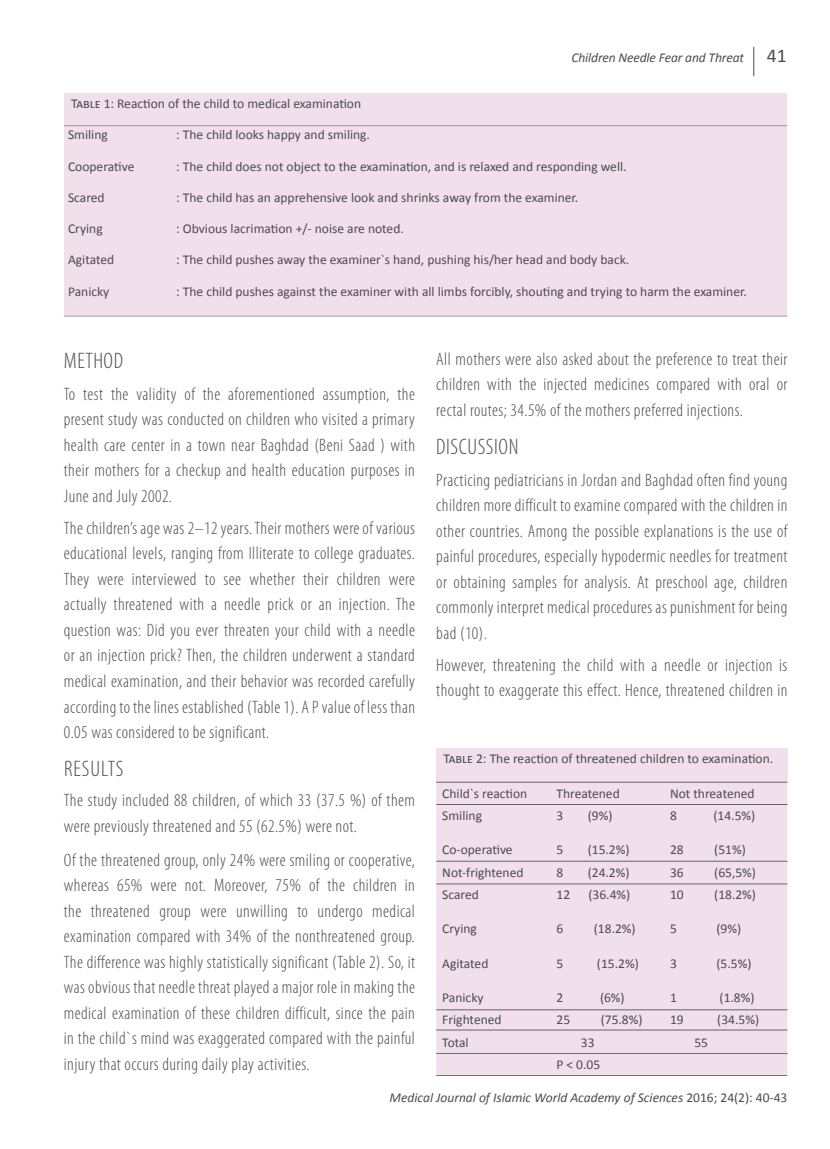
<style>
.page{position:relative;width:830px;height:1149px;background:#fff}
.page>*{position:absolute;margin:0;border:0;box-sizing:border-box;transform-origin:0 0}
.gövde{font:300 condensed 22.5px "Myriad Pro";letter-spacing:.025em;color:#4b4c4d}
.gövde-2{font:300 condensed 22.5px "Myriad Pro";letter-spacing:.045em;color:#4b4c4d}
.gövde-3{font:300 condensed 18px/25.5px "Myriad Pro";letter-spacing:.025em;color:#4b4c4d;text-align:justify}
.Default{font:13.5px "Calibri";color:#4b4c4d}
.t1{font:italic 13.5px "Calibri";color:#4b4c4d}
.s1{font-style:normal;font-size:19.5px}
.s2{font-style:normal}
</style>
<div class="page">
<svg style="left:753px;top:47px;width:1px;height:29px"></svg>
<div style="left:64px;top:94px;width:722px;height:222px;background:#f2dfec"></div>
<hr style="left:64px;top:125px;width:723px;height:1px;background:#4b4c4d">
<hr style="left:64px;top:316px;width:723px;height:1px;background:#4b4c4d">
<div style="left:436px;top:748px;width:351px;height:33px;background:#f2dfec"></div>
<div style="left:436px;top:782px;width:351px;height:292px;background:#f2dfec"></div>
<hr style="left:436px;top:860px;width:351px;height:1px;background:#4b4c4d">
<hr style="left:436px;top:804px;width:351px;height:1px;background:#4b4c4d">
<hr style="left:436px;top:781px;width:351px;height:1px;background:#4b4c4d">
<hr style="left:436px;top:883px;width:351px;height:1px;background:#4b4c4d">
<hr style="left:436px;top:1009px;width:351px;height:1px;background:#4b4c4d">
<hr style="left:436px;top:1029px;width:351px;height:1px;background:#4b4c4d">
<hr style="left:436px;top:1052px;width:351px;height:1px;background:#4b4c4d">
<hr style="left:436px;top:1074px;width:351px;height:1px;background:#4b4c4d">
<p class="t1" style="left:571px;top:48px;width:216px">Children Needle Fear and Threat <span class="s1">41</span></p>
<p class="Default" style="left:71px;top:95px;width:291px">Table 1: Reaction of the child to medical examination</p>
<p class="Default" style="left:68px;top:126px;width:41px">Smiling</p>
<p class="Default" style="left:176px;top:126px;width:195px">: The child looks happy and smiling.</p>
<p class="Default" style="left:68px;top:157px;width:68px">Cooperative</p>
<p class="Default" style="left:176px;top:157px;width:451px">: The child does not object to the examination, and is relaxed and responding well.</p>
<p class="Default" style="left:68px;top:189px;width:38px">Scared</p>
<p class="Default" style="left:176px;top:189px;width:403px">: The child has an apprehensive look and shrinks away from the examiner.</p>
<p class="Default" style="left:68px;top:220px;width:36px">Crying</p>
<p class="Default" style="left:176px;top:220px;width:229px">: Obvious lacrimation +/- noise are noted.</p>
<p class="Default" style="left:68px;top:251px;width:48px">Agitated</p>
<p class="Default" style="left:176px;top:251px;width:454px">: The child pushes away the examiner`s hand, pushing his/her head and body back.</p>
<p class="Default" style="left:68px;top:282px;width:43px">Panicky</p>
<p class="Default" style="left:176px;top:282px;width:572px">: The child pushes against the examiner with all limbs forcibly, shouting and trying to harm the examiner.</p>
<p class="gövde" style="left:64px;top:347px;width:61px">METHOD</p>
<p class="gövde-3" style="left:64px;top:381px;width:352px">To test the validity of the aforementioned assumption, the present study was conducted on children who visited a primary health care center in a town near Baghdad (Beni Saad ) with their mothers for a checkup and health education purposes in June and July 2002.</p>
<p class="gövde-3" style="left:64px;top:515px;width:352px">The children’s age was 2–12 years. Their mothers were of various educational levels, ranging from Illiterate to college graduates.<br>They were interviewed to see whether their children were actually threatened with a needle prick or an injection. The question was: Did you ever threaten your child with a needle or an injection prick? Then, the children underwent a standard medical examination, and their behavior was recorded carefully according to the lines established (Table 1). A P value of less than 0.05 was considered to be significant.</p>
<p class="gövde-2" style="left:64px;top:755px;width:61px">RESULTS</p>
<p class="gövde-3" style="left:64px;top:787px;width:352px">The study included 88 children, of which 33 (37.5 %) of them were previously threatened and 55 (62.5%) were not.</p>
<p class="gövde-3" style="left:64px;top:846px;width:352px">Of the threatened group, only 24% were smiling or cooperative, whereas 65% were not. Moreover, 75% of the children in the threatened group were unwilling to undergo medical examination compared with 34% of the nonthreatened group.<br>The difference was highly statistically significant (Table 2). So, it was obvious that needle threat played a major role in making the medical examination of these children difficult, since the pain in the child`s mind was exaggerated compared with the painful injury that occurs during daily play activities.</p>
<p class="gövde-3" style="left:436px;top:345px;width:352px">All mothers were also asked about the preference to treat their children with the injected medicines compared with oral or rectal routes; 34.5% of the mothers preferred injections.</p>
<p class="gövde" style="left:436px;top:433px;width:84px">DISCUSSION</p>
<p class="gövde-3" style="left:436px;top:467px;width:352px">Practicing pediatricians in Jordan and Baghdad often find young children more difficult to examine compared with the children in other countries. Among the possible explanations is the use of painful procedures, especially hypodermic needles for treatment or obtaining samples for analysis. At preschool age, children commonly interpret medical procedures as punishment for being bad (10).</p>
<p class="gövde-3" style="left:436px;top:652px;width:352px">However, threatening the child with a needle or injection is thought to exaggerate this effect. Hence, threatened children in</p>
<p class="Default" style="left:443px;top:749px;width:331px">Table 2: The reaction of threatened children to examination.</p>
<p class="Default" style="left:442px;top:784px;width:86px">Child`s reaction</p>
<p class="Default" style="left:556px;top:784px;width:65px">Threatened</p>
<p class="Default" style="left:669px;top:784px;width:86px">Not threatened</p>
<p class="Default" style="left:442px;top:806px;width:41px">Smiling</p>
<p class="Default" style="left:442px;top:841px;width:72px">Co-operative</p>
<p class="Default" style="left:669px;top:806px;width:8px">8</p>
<p class="Default" style="left:713px;top:806px;width:43px">(14.5%)</p>
<p class="Default" style="left:669px;top:841px;width:15px">28</p>
<p class="Default" style="left:714px;top:841px;width:33px">(51%)</p>
<p class="Default" style="left:556px;top:806px;width:8px">3</p>
<p class="Default" style="left:587px;top:806px;width:26px">(9%)</p>
<p class="Default" style="left:556px;top:841px;width:8px">5</p>
<p class="Default" style="left:587px;top:841px;width:43px">(15.2%)</p>
<p class="Default" style="left:442px;top:863px;width:83px">Not-frightened</p>
<p class="Default" style="left:556px;top:863px;width:8px">8</p>
<p class="Default" style="left:587px;top:863px;width:43px">(24.2%)</p>
<p class="Default" style="left:669px;top:863px;width:15px">36</p>
<p class="Default" style="left:714px;top:863px;width:43px">(65,5%)</p>
<p class="Default" style="left:442px;top:885px;width:38px">Scared</p>
<p class="Default" style="left:442px;top:919px;width:36px">Crying</p>
<p class="Default" style="left:442px;top:954px;width:48px">Agitated</p>
<p class="Default" style="left:442px;top:988px;width:43px">Panicky</p>
<p class="Default" style="left:556px;top:885px;width:15px">12</p>
<p class="Default" style="left:588px;top:885px;width:43px">(36.4%)</p>
<p class="Default" style="left:556px;top:919px;width:8px">6</p>
<p class="Default" style="left:593px;top:919px;width:43px">(18.2%)</p>
<p class="Default" style="left:556px;top:954px;width:8px">5</p>
<p class="Default" style="left:596px;top:954px;width:43px">(15.2%)</p>
<p class="Default" style="left:556px;top:988px;width:8px">2</p>
<p class="Default" style="left:599px;top:988px;width:26px">(6%)</p>
<p class="Default" style="left:669px;top:885px;width:15px">10</p>
<p class="Default" style="left:714px;top:885px;width:43px">(18.2%)</p>
<p class="Default" style="left:669px;top:919px;width:8px">5</p>
<p class="Default" style="left:716px;top:919px;width:26px">(9%)</p>
<p class="Default" style="left:669px;top:954px;width:8px">3</p>
<p class="Default" style="left:716px;top:954px;width:36px">(5.5%)</p>
<p class="Default" style="left:669px;top:988px;width:8px">1</p>
<p class="Default" style="left:719px;top:988px;width:36px">(1.8%)</p>
<p class="Default" style="left:442px;top:1011px;width:61px">Frightened</p>
<p class="Default" style="left:556px;top:1011px;width:15px">25</p>
<p class="Default" style="left:600px;top:1011px;width:43px">(75.8%)</p>
<p class="Default" style="left:669px;top:1011px;width:15px">19</p>
<p class="Default" style="left:717px;top:1011px;width:43px">(34.5%)</p>
<p class="Default" style="left:442px;top:1033px;width:28px">Total</p>
<p class="Default" style="left:580px;top:1033px;width:15px">33</p>
<p class="Default" style="left:694px;top:1033px;width:15px">55</p>
<p class="Default" style="left:556px;top:1055px;width:45px">P &lt; 0.05</p>
<p class="t1" style="left:389px;top:1087px;width:399px">Medical Journal of Islamic World Academy of Sciences <span class="s2">2016; 24(2): 40-43</span></p>
</div>
